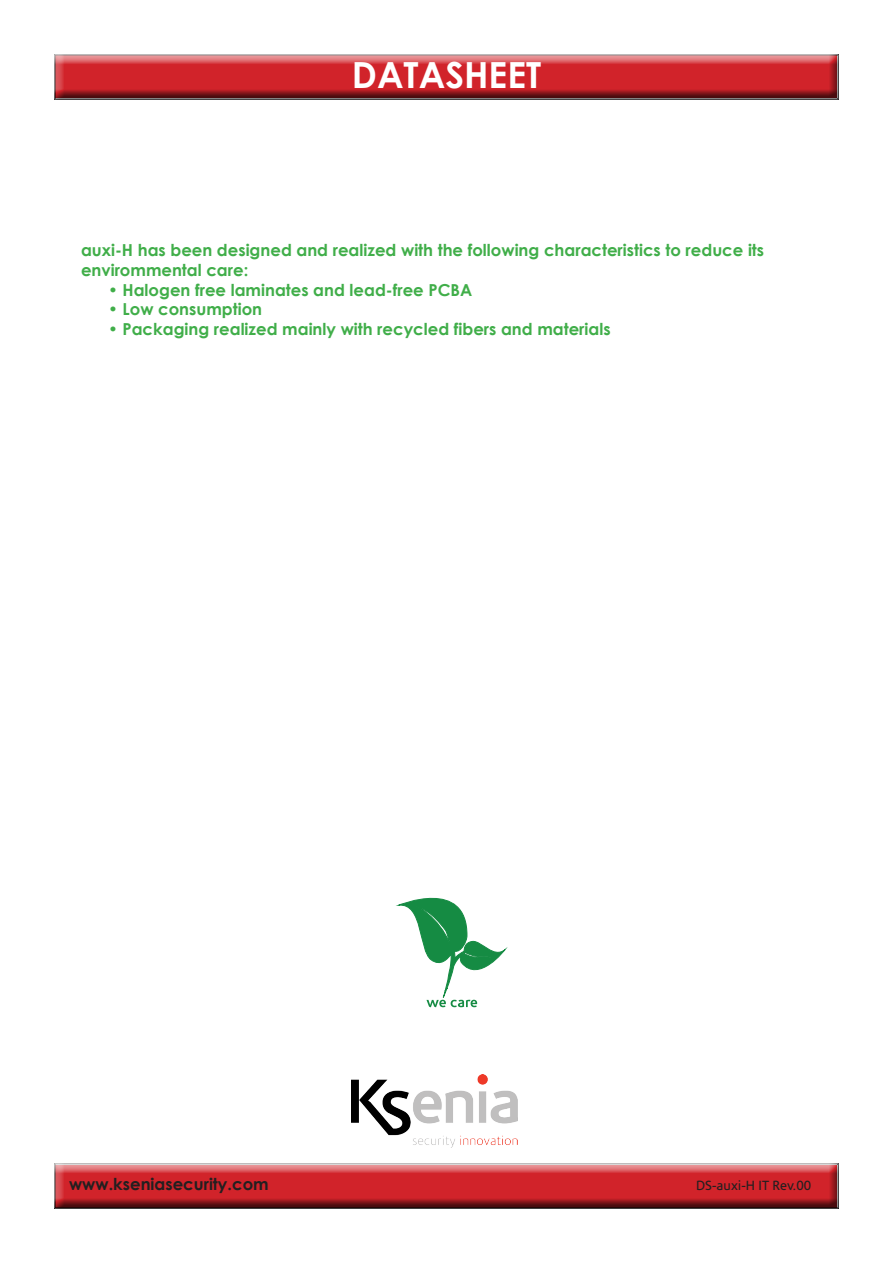
<style>
.page{position:relative;width:893px;height:1263px;background:#fff}
.page>*{position:absolute;margin:0;border:0;box-sizing:border-box;transform-origin:0 0}
.t1{font:700 36px "Century Gothic";color:#fff}
.t2{font:700 16.5px/19.8px "Century Gothic";color:#40ae49}
.t3{font:700 16.5px "Century Gothic";color:#231f20}
.t4{font:13.5px "Corisande";color:#231f20}
</style>
<div class="page">
<svg style="left:398px;top:897px;width:108px;height:110px"></svg>
<div style="left:53px;top:54px;width:786px;height:48px;background:#231f20;opacity:.75"></div>
<div style="left:53px;top:1163px;width:787px;height:48px;background:#231f20;opacity:.75"></div>
<img style="left:352px;top:1074px;width:165px;height:74px">
<h1 class="t1" style="left:352px;top:52px;width:191px">DATASHEET</h1>
<p class="t2" style="left:81px;top:240px;width:685px">auxi-H has been designed and realized with the following characteristics to reduce its envirommental care:</p>
<p class="t2" style="left:108px;top:279px;width:366px">• Halogen free laminates and lead-free PCBA</p>
<p class="t2" style="left:108px;top:299px;width:156px">• Low consumption</p>
<p class="t2" style="left:108px;top:319px;width:504px">• Packaging realized mainly with recycled fibers and materials</p>
<p class="t3" style="left:69px;top:1174px;width:201px">www.kseniasecurity.com</p>
<p class="t4" style="left:696px;top:1178px;width:117px">DS-auxi-H IT Rev.00</p>
</div>
